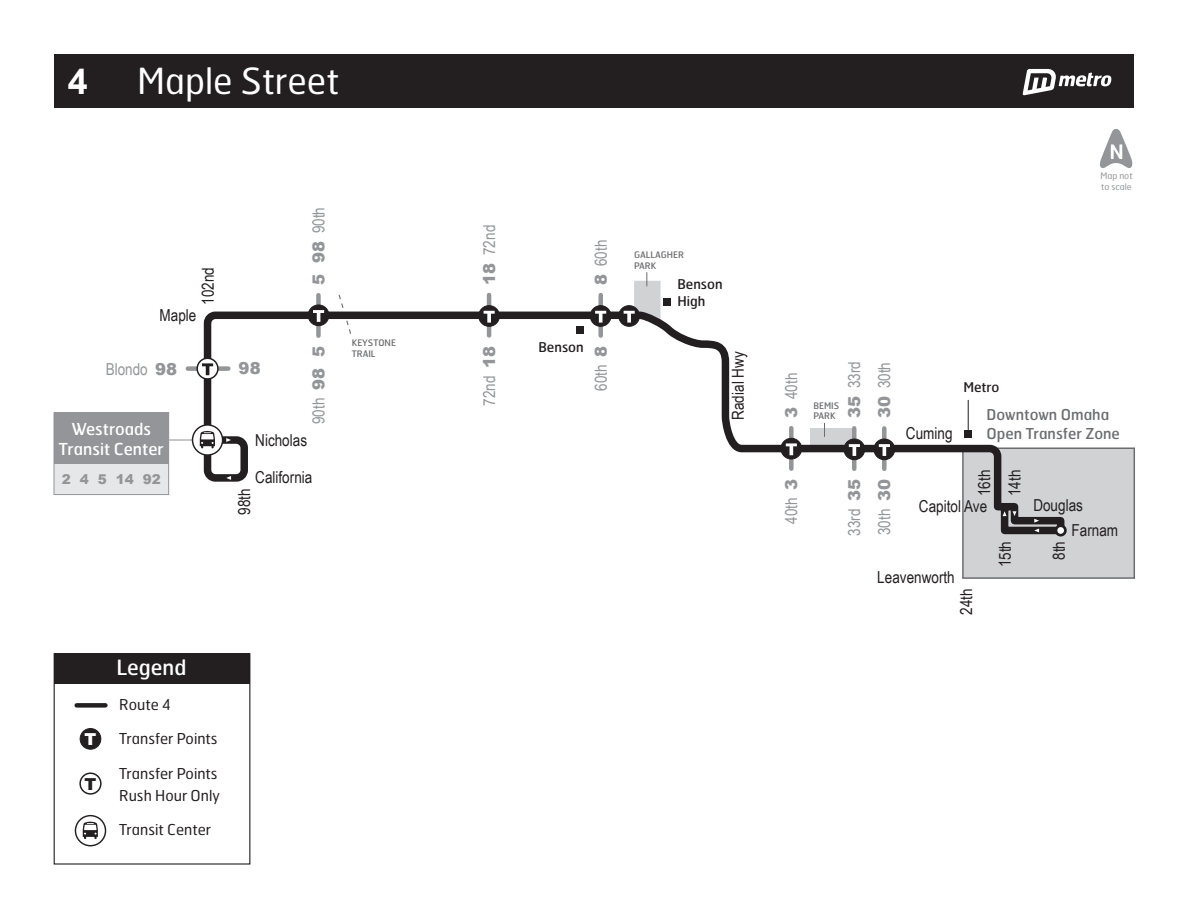
<style>
.page{position:relative;width:1188px;height:918px;background:#fff}
.page>*{position:absolute;margin:0;border:0;box-sizing:border-box;transform-origin:0 0}
.t1{font:36px "Hermes FB";color:#fff}
.t2{font:700 36px "Arial";color:#fff}
.t3{font:21px "Hermes FB";color:#fff}
.t4{font:16.5px/30.5px "Arial Narrow";color:#231f20}
.t5{font:16.5px "Arial Narrow";color:#939598}
.t6{font:16.5px/19.8px "Hermes FB";color:#fff;text-align:center}
.t7{font:900 16.5px "Arial";color:#939598}
.t8{font:900 16.5px "Arial";color:#fff}
.t9{font:900 16.5px "Arial";color:#231f20}
.t10{font:15px/22.2px "Hermes FB";color:#231f20}
.t11{font:15px/19.8px "Hermes FB";color:#6c6d70}
.t12{font:13.5px "Hermes FB";color:#231f20}
.t13{font:900 13.5px "Arial";color:#939598}
.t14{font:9px/10.8px "Hermes FB";color:#6c6d70}
.t15{font:9px/10.8px "Hermes FB";color:#939598}
.s1{font-family:"Arial";font-weight:900}
</style>
<div class="page">
<svg style="left:338px;top:294px;width:6px;height:14px"></svg>
<div style="left:962px;top:447px;width:173px;height:132px;background:#d1d2d4;border:2px solid #6c6d70"></div>
<div style="left:54px;top:412px;width:115px;height:83px;background:#e6e7e9;border:1px solid #939598"></div>
<div style="left:54px;top:413px;width:115px;height:51px;background:#939598"></div>
<hr style="left:169px;top:440px;width:39px;height:1px;background:#939598">
<div style="left:316px;top:295px;width:5px;height:41px;background:#939598"></div>
<hr style="left:487px;top:295px;width:4px;height:40px;background:#939598">
<div style="left:598px;top:295px;width:5px;height:41px;background:#939598"></div>
<div style="left:188px;top:366px;width:40px;height:5px;background:#939598"></div>
<svg style="left:200px;top:308px;width:868px;height:230px"></svg>
<div style="left:308px;top:305px;width:21px;height:21px;background:#231f20;border-radius:50%"></div>
<div style="left:308px;top:305px;width:21px;height:21px;border:1px solid #231f20;border-radius:50%"></div>
<svg style="left:313px;top:310px;width:11px;height:12px"></svg>
<div style="left:479px;top:306px;width:20px;height:20px;background:#231f20;border-radius:50%"></div>
<div style="left:478px;top:305px;width:22px;height:22px;border:1px solid #231f20;border-radius:50%"></div>
<svg style="left:484px;top:311px;width:11px;height:12px"></svg>
<div style="left:590px;top:306px;width:21px;height:20px;background:#231f20;border-radius:50%"></div>
<div style="left:590px;top:305px;width:21px;height:22px;border:1px solid #231f20;border-radius:50%"></div>
<svg style="left:595px;top:311px;width:11px;height:12px"></svg>
<div style="left:619px;top:306px;width:20px;height:20px;background:#231f20;border-radius:50%"></div>
<div style="left:618px;top:305px;width:22px;height:22px;border:1px solid #231f20;border-radius:50%"></div>
<svg style="left:624px;top:272px;width:37px;height:51px"></svg>
<div style="left:781px;top:438px;width:21px;height:21px;background:#231f20;border-radius:50%"></div>
<div style="left:781px;top:438px;width:21px;height:21px;border:1px solid #231f20;border-radius:50%"></div>
<svg style="left:786px;top:443px;width:11px;height:12px"></svg>
<div style="left:844px;top:439px;width:21px;height:21px;background:#231f20;border-radius:50%"></div>
<div style="left:844px;top:439px;width:21px;height:21px;border:1px solid #231f20;border-radius:50%"></div>
<svg style="left:849px;top:444px;width:11px;height:12px"></svg>
<div style="left:874px;top:439px;width:21px;height:21px;background:#231f20;border-radius:50%"></div>
<div style="left:874px;top:439px;width:21px;height:21px;border:1px solid #231f20;border-radius:50%"></div>
<svg style="left:879px;top:444px;width:11px;height:12px"></svg>
<svg style="left:193px;top:425px;width:30px;height:30px"></svg>
<div style="left:192px;top:424px;width:31px;height:32px;border:1px solid #231f20;border-radius:50%"></div>
<svg style="left:200px;top:431px;width:15px;height:18px"></svg>
<div style="left:964px;top:430px;width:8px;height:7px;background:#231f20"></div>
<div style="left:576px;top:327px;width:8px;height:7px;background:#231f20"></div>
<div style="left:663px;top:298px;width:8px;height:8px;background:#231f20"></div>
<svg style="left:197px;top:358px;width:21px;height:21px"></svg>
<div style="left:196px;top:358px;width:23px;height:22px;border:2px solid #231f20;border-radius:50%"></div>
<svg style="left:202px;top:363px;width:11px;height:12px"></svg>
<hr style="left:968px;top:400px;width:1px;height:34px;background:#231f20">
<div style="left:1056px;top:526px;width:9px;height:9px;background:#fff;border-radius:50%"></div>
<div style="left:1055px;top:524px;width:12px;height:12px;border:3px solid #231f20;border-radius:50%"></div>
<svg style="left:1034px;top:529px;width:5px;height:3px"></svg>
<svg style="left:1034px;top:519px;width:5px;height:4px"></svg>
<svg style="left:1003px;top:511px;width:4px;height:5px"></svg>
<svg style="left:1013px;top:511px;width:4px;height:5px"></svg>
<svg style="left:226px;top:476px;width:5px;height:4px"></svg>
<svg style="left:226px;top:438px;width:5px;height:4px"></svg>
<div style="left:54px;top:653px;width:196px;height:212px;border:1px solid #231f20"></div>
<div style="left:54px;top:654px;width:196px;height:30px;background:#231f20"></div>
<div style="left:80px;top:729px;width:21px;height:20px;background:#231f20;border-radius:50%"></div>
<div style="left:80px;top:728px;width:21px;height:22px;border:1px solid #231f20;border-radius:50%"></div>
<div style="left:77px;top:703px;width:28px;height:5px;background:#231f20"></div>
<div style="left:79px;top:772px;width:23px;height:23px;border:2px solid #231f20;border-radius:50%"></div>
<svg style="left:75px;top:816px;width:31px;height:30px"></svg>
<div style="left:75px;top:815px;width:31px;height:31px;border:1px solid #231f20;border-radius:50%"></div>
<svg style="left:83px;top:822px;width:15px;height:17px"></svg>
<div style="left:54px;top:54px;width:1080px;height:54px;background:#231f20"></div>
<svg style="left:1023px;top:69px;width:89px;height:26px"></svg>
<svg style="left:1100px;top:129px;width:33px;height:39px"></svg>
<h1 class="t2" style="left:68px;top:56px;width:22px">4</h1>
<h1 class="t1" style="left:137px;top:58px;width:204px">Maple Street</h1>
<p class="t4" style="left:192px;top:305px;width:39px;rotate:-90deg">102nd</p>
<p class="t4" style="left:160px;top:299px;width:38px">Maple</p>
<p class="t5" style="left:106px;top:357px;width:73px">Blondo <span class="s1">98</span></p>
<p class="t6" style="left:59px;top:418px;width:106px">Westroads<br>Transit Center</p>
<p class="t13" style="left:62px;top:469px;width:101px">2 4 5 14 92</p>
<p class="t7" style="left:239px;top:357px;width:24px">98</p>
<p class="t5" style="left:307px;top:285px;width:79px;rotate:-90deg"><span class="s1">5 98</span> 90th</p>
<p class="t5" style="left:307px;top:424px;width:79px;rotate:-90deg">90th <span class="s1">98 5</span></p>
<p class="t4" style="left:255px;top:424px;width:53px">Nicholas</p>
<p class="t4" style="left:255px;top:462px;width:59px">California</p>
<p class="t4" style="left:229px;top:515px;width:28px;rotate:-90deg">98th</p>
<p class="t14" style="left:352px;top:337px;width:46px">KEYSTONE<br>TRAIL</p>
<p class="t8" style="left:85px;top:728px;width:13px">T</p>
<p class="t9" style="left:85px;top:772px;width:13px">T</p>
<p class="t3" style="left:116px;top:654px;width:71px">Legend</p>
<p class="t10" style="left:119px;top:693px;width:53px">Route 4</p>
<p class="t10" style="left:119px;top:727px;width:100px">Transfer Points</p>
<p class="t10" style="left:119px;top:762px;width:102px">Transfer Points<br>Rush Hour Only</p>
<p class="t10" style="left:119px;top:818px;width:93px">Transit Center</p>
<p class="t5" style="left:477px;top:285px;width:61px;rotate:-90deg"><span class="s1">18</span> 72nd</p>
<p class="t5" style="left:477px;top:406px;width:61px;rotate:-90deg">72nd <span class="s1">18</span></p>
<p class="t5" style="left:589px;top:285px;width:46px;rotate:-90deg"><span class="s1">8</span> 60th</p>
<p class="t12" style="left:538px;top:338px;width:47px">Benson</p>
<p class="t5" style="left:589px;top:391px;width:46px;rotate:-90deg">60th <span class="s1">8</span></p>
<p class="t14" style="left:634px;top:249px;width:52px">GALLAGHER<br>PARK</p>
<p class="t12" style="left:677px;top:275px;width:47px">Benson</p>
<p class="t12" style="left:677px;top:292px;width:29px">High</p>
<p class="t4" style="left:722px;top:420px;width:70px;rotate:-90deg">Radial Hwy</p>
<p class="t15" style="left:1100px;top:170px;width:34px">Map not to scale</p>
<p class="t5" style="left:779px;top:418px;width:46px;rotate:-90deg"><span class="s1">3</span> 40th</p>
<p class="t14" style="left:813px;top:400px;width:27px">BEMIS<br>PARK</p>
<p class="t5" style="left:842px;top:418px;width:58px;rotate:-90deg"><span class="s1">35</span> 33rd</p>
<p class="t5" style="left:779px;top:524px;width:46px;rotate:-90deg">40th <span class="s1">3</span></p>
<p class="t5" style="left:842px;top:536px;width:58px;rotate:-90deg">33rd <span class="s1">35</span></p>
<p class="t5" style="left:872px;top:418px;width:57px;rotate:-90deg"><span class="s1">30</span> 30th</p>
<p class="t5" style="left:872px;top:535px;width:57px;rotate:-90deg">30th <span class="s1">30</span></p>
<p class="t4" style="left:906px;top:417px;width:48px">Cuming</p>
<p class="t12" style="left:963px;top:379px;width:38px">Metro</p>
<p class="t11" style="left:987px;top:404px;width:135px">Downtown Omaha<br>Open Transfer Zone</p>
<p class="t4" style="left:968px;top:496px;width:28px;rotate:-90deg">16th<br>14th</p>
<p class="t4" style="left:919px;top:490px;width:70px">Capitol Ave</p>
<p class="t4" style="left:1033px;top:489px;width:51px">Douglas</p>
<p class="t4" style="left:1072px;top:514px;width:48px">Farnam</p>
<p class="t4" style="left:989px;top:567px;width:28px;rotate:-90deg">15th</p>
<p class="t4" style="left:1043px;top:560px;width:20px;rotate:-90deg">8th</p>
<p class="t4" style="left:877px;top:562px;width:79px">Leavenworth</p>
<p class="t4" style="left:950px;top:615px;width:28px;rotate:-90deg">24th</p>
</div>
